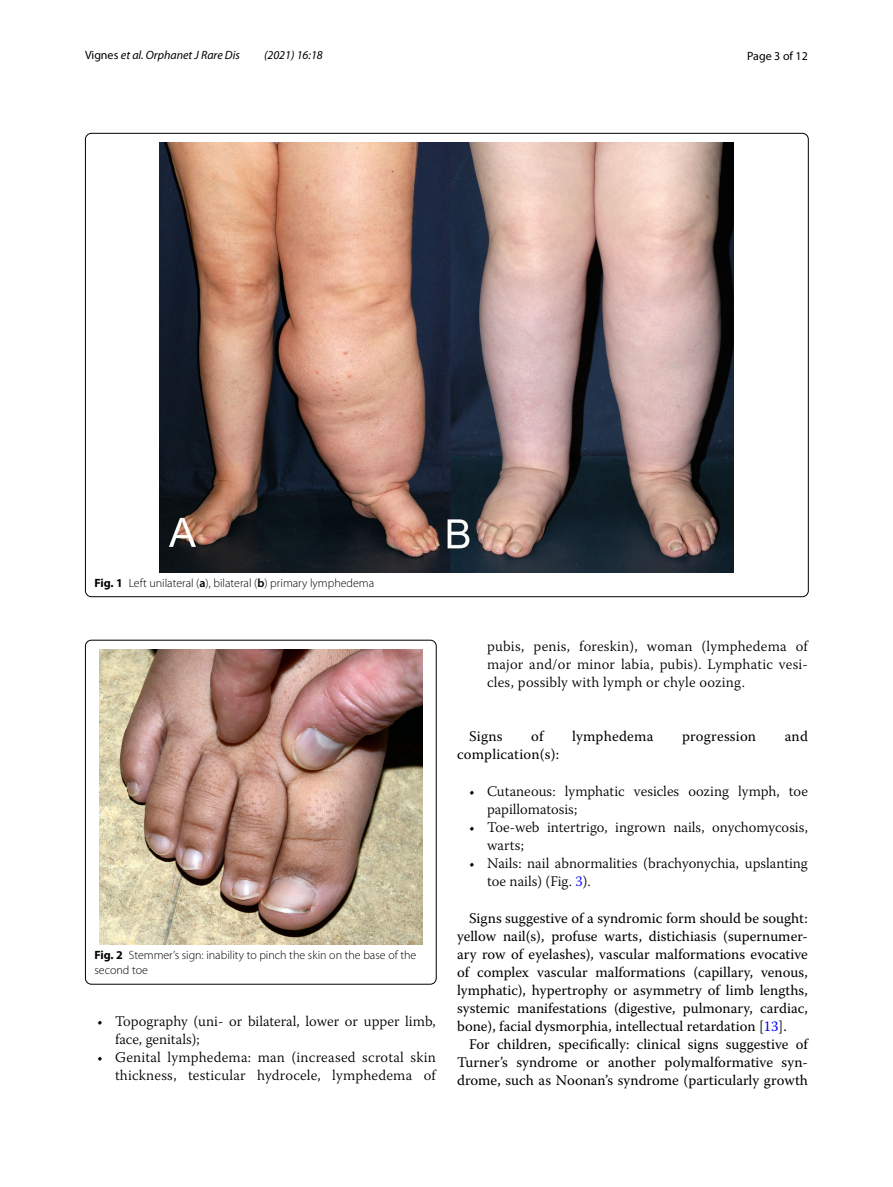
<style>
.page{position:relative;width:893px;height:1187px;background:#fff}
.page>*{position:absolute;margin:0;border:0;box-sizing:border-box;transform-origin:0 0}
.t1{font:14.7px/18px "Warnock Pro";letter-spacing:.005em;color:#000;text-align:justify}
.t2{font:300 14.7px/18px "Warnock Pro";color:#000}
.t3{font:300 12px/15px "Myriad Pro";color:#000}
.t4{font:italic 12px "Myriad Pro";color:#000}
.t5{font:12px "Myriad Pro";color:#000}
.s1{font-style:normal}
.s2{font-weight:700}
.s3{font-weight:600}
.s4{color:#00f}
</style>
<div class="page">
<img style="left:160px;top:142px;width:574px;height:430px">
<img style="left:99px;top:649px;width:323px;height:295px">
<div style="left:85px;top:640px;width:351px;height:344px;border:1px solid #000;border-radius:6px"></div>
<p class="t4" style="left:85px;top:48px;width:156px"><span class="s1">Vignes</span> et al. Orphanet J Rare Dis</p>
<p class="t4" style="left:264px;top:48px;width:60px">(2021) 16:18</p>
<p class="t5" style="left:747px;top:48px;width:62px">Page 3 of 12</p>
<p class="t3" style="left:94px;top:576px;width:281px"><span class="s2">Fig. 1</span> Left unilateral (<span class="s3">a</span>), bilateral (<span class="s3">b</span>) primary lymphedema</p>
<p class="t3" style="left:94px;top:948px;width:324px"><span class="s2">Fig. 2</span> Stemmer’s sign: inability to pinch the skin on the base of the second toe</p>
<p class="t2" style="left:115px;top:1011px;width:322px;text-indent:-18px">• Topography (uni- or bilateral, lower or upper limb, face, genitals);</p>
<p class="t2" style="left:97px;top:1047px;width:340px;text-align:right">• Genital lymphedema: man (increased scrotal skin thickness, testicular hydrocele, lymphedema of</p>
<p class="t2" style="left:487px;top:636px;width:322px;text-align:justify">pubis, penis, foreskin), woman (lymphedema of major and/or minor labia, pubis). Lymphatic vesi&shy;cles, possibly with lymph or chyle oozing.</p>
<p class="t1" style="left:469px;top:727px;width:35px">Signs</p>
<p class="t1" style="left:531px;top:727px;width:14px">of</p>
<p class="t1" style="left:572px;top:727px;width:83px">lymphedema</p>
<p class="t1" style="left:682px;top:727px;width:76px">progression</p>
<p class="t1" style="left:785px;top:727px;width:25px">and</p>
<p class="t1" style="left:457px;top:745px;width:103px">complication(s):</p>
<p class="t2" style="left:487px;top:782px;width:322px;text-indent:-18px">• Cutaneous: lymphatic vesicles oozing lymph, toe papillomatosis;</p>
<p class="t2" style="left:487px;top:818px;width:322px;text-indent:-18px">• Toe-web intertrigo, ingrown nails, onychomycosis, warts;</p>
<p class="t2" style="left:487px;top:854px;width:322px;text-indent:-18px">• Nails: nail abnormalities (brachyonychia, upslanting toe nails) (Fig. <span class="s4">3</span>).</p>
<p class="t1" style="left:457px;top:908px;width:352px;text-indent:12px">Signs suggestive of a syndromic form should be sought: yellow nail(s), profuse warts, distichiasis (supernumer&shy;ary row of eyelashes), vascular malformations evocative of complex vascular malformations (capillary, venous, lymphatic), hypertrophy or asymmetry of limb lengths, systemic manifestations (digestive, pulmonary, cardiac, bone), facial dysmorphia, intellectual retardation [<span class="s4">13</span>].</p>
<p class="t1" style="left:457px;top:1034px;width:352px;text-indent:12px">For children, specifically: clinical signs suggestive of Turner’s syndrome or another polymalformative syn&shy;drome, such as Noonan’s syndrome (particularly growth</p>
</div>
